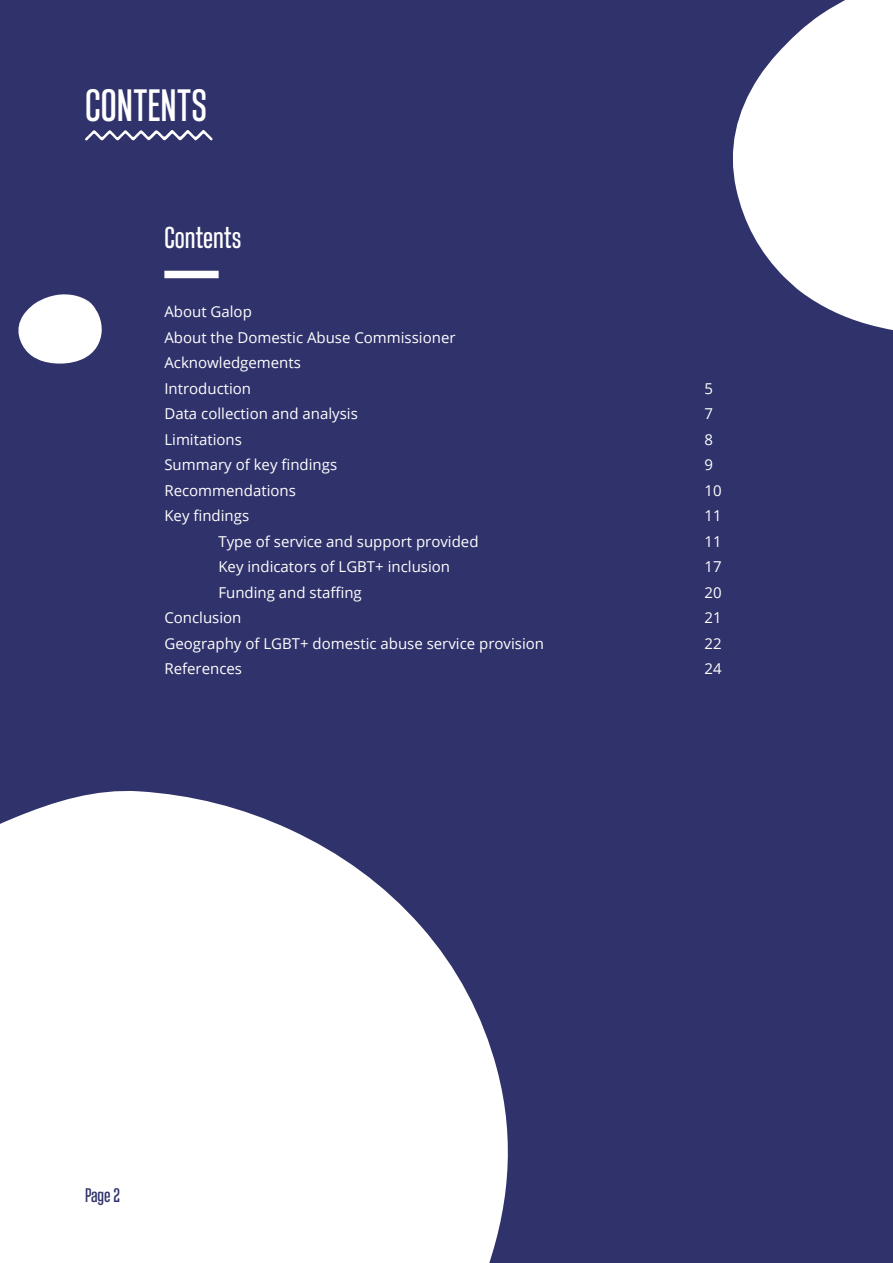
<style>
.page{position:relative;width:893px;height:1263px;background:#30326b}
.page>*{position:absolute;margin:0;border:0;box-sizing:border-box;transform-origin:0 0}
.t1{font:500 45px "Landasans";color:#fff}
.t2{font:500 30px "Landasans";color:#fff}
.t3{font:500 19.5px "Landasans";color:#30326b}
.t4{font:15px "Open Sans";color:#fff}
</style>
<div class="page">
<svg style="left:733px;top:0;width:160px;height:330px;fill:#fff"></svg>
<svg style="left:18px;top:294px;width:84px;height:70px"></svg>
<svg style="left:0;top:791px;width:508px;height:472px;background:#e2e2ea"></svg>
<svg style="left:85px;top:130px;width:128px;height:11px"></svg>
<div style="left:164px;top:271px;width:55px;height:7px;background:#fff"></div>
<p class="t1" style="left:85px;top:82px;width:123px">CONTENTS</p>
<p class="t2" style="left:164px;top:222px;width:79px">Contents</p>
<p class="t4" style="left:164px;top:301px;width:89px">About Galop</p>
<p class="t4" style="left:164px;top:327px;width:293px">About the Domestic Abuse Commissioner</p>
<p class="t4" style="left:164px;top:352px;width:138px">Acknowledgements</p>
<p class="t4" style="left:164px;top:378px;width:88px">Introduction</p>
<p class="t4" style="left:704px;top:378px;width:10px">5</p>
<p class="t4" style="left:164px;top:403px;width:195px">Data collection and analysis</p>
<p class="t4" style="left:704px;top:403px;width:10px">7</p>
<p class="t4" style="left:164px;top:429px;width:79px">Limitations</p>
<p class="t4" style="left:704px;top:429px;width:10px">8</p>
<p class="t4" style="left:164px;top:454px;width:174px">Summary of key findings</p>
<p class="t4" style="left:704px;top:454px;width:10px">9</p>
<p class="t4" style="left:164px;top:480px;width:133px">Recommendations</p>
<p class="t4" style="left:704px;top:480px;width:19px">10</p>
<p class="t4" style="left:164px;top:505px;width:86px">Key findings</p>
<p class="t4" style="left:704px;top:505px;width:19px">11</p>
<p class="t4" style="left:218px;top:531px;width:262px">Type of service and support provided</p>
<p class="t4" style="left:704px;top:531px;width:19px">11</p>
<p class="t4" style="left:218px;top:556px;width:233px">Key indicators of LGBT+ inclusion</p>
<p class="t4" style="left:704px;top:556px;width:19px">17</p>
<p class="t4" style="left:218px;top:582px;width:145px">Funding and staffing</p>
<p class="t4" style="left:704px;top:582px;width:19px">20</p>
<p class="t4" style="left:164px;top:607px;width:79px">Conclusion</p>
<p class="t4" style="left:704px;top:607px;width:19px">21</p>
<p class="t4" style="left:164px;top:633px;width:381px">Geography of LGBT+ domestic abuse service provision</p>
<p class="t4" style="left:704px;top:633px;width:19px">22</p>
<p class="t4" style="left:164px;top:658px;width:79px">References</p>
<p class="t4" style="left:704px;top:658px;width:19px">24</p>
<h3 class="t3" style="left:85px;top:1185px;width:37px">Page 2</h3>
</div>
